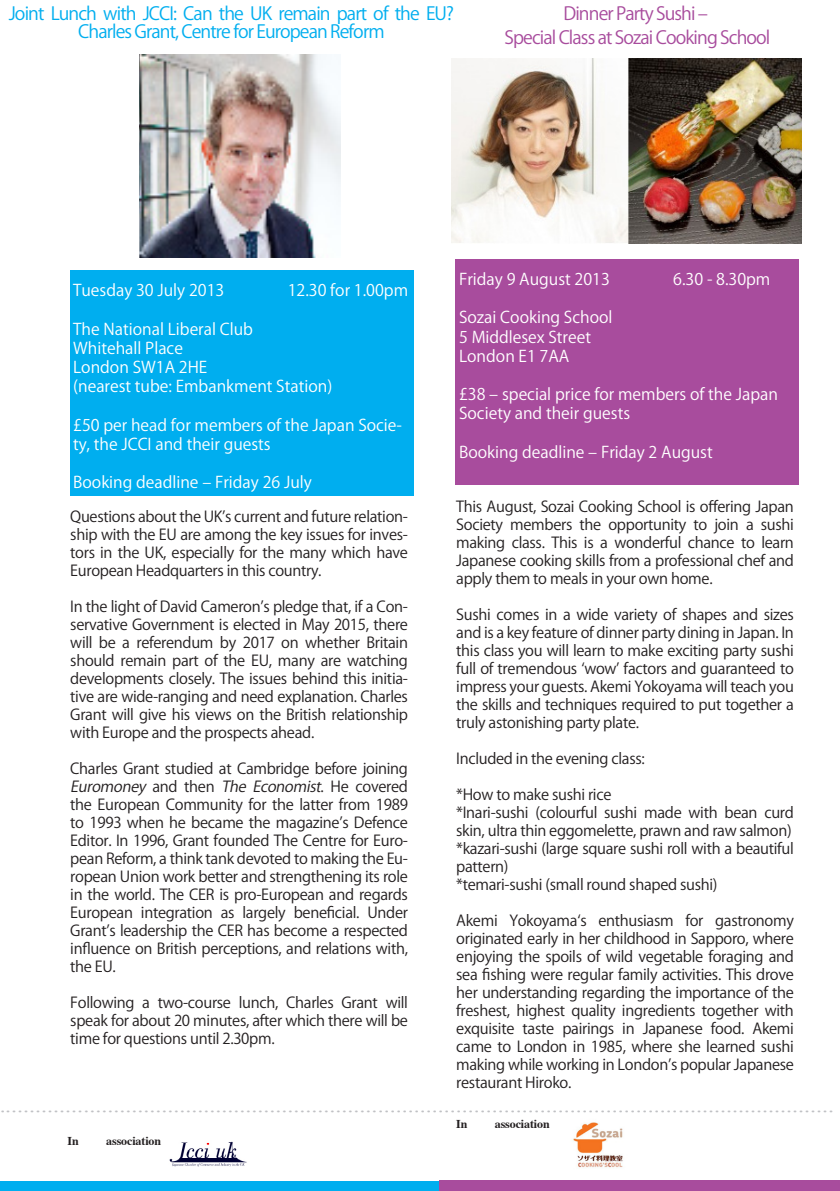
<style>
.page{position:relative;width:840px;height:1191px;background:#fff}
.page>*{position:absolute;margin:0;border:0;box-sizing:border-box;transform-origin:0 0}
.t1{font:24px "Times New Roman";color:#c0c1c4}
.t2{font:18px/18px "Koz Go Pr 6 N";letter-spacing:-.05em;color:#00aeef;text-align:center}
.t3{font:18px "Koz Go Pr 6 N";letter-spacing:-.05em;color:#a84c9d}
.t4{font:16px/19.2px "Koz Go Pr 6 N";color:#fff}
.t5{font:15px/18px "Koz Go Pr 6 N";letter-spacing:-.02em;color:#231f20;text-align:justify}
.t6{font:700 12px "Times";letter-spacing:-.01em;color:#231f20}
.s1{font-style:italic}
</style>
<div class="page">
<div style="left:1px;top:1181px;width:438px;height:10px;background:#00aeef"></div>
<div style="left:70px;top:270px;width:343px;height:226px;background:#00aeef"></div>
<img style="left:169px;top:1141px;width:78px;height:25px">
<img style="left:139px;top:54px;width:201px;height:203px">
<div style="left:439px;top:1180px;width:400px;height:11px;background:#a84c9d"></div>
<div style="left:455px;top:259px;width:343px;height:226px;background:#a84c9d"></div>
<img style="left:573px;top:1122px;width:50px;height:46px">
<img style="left:451px;top:58px;width:350px;height:186px">
<p class="t2" style="left:9px;top:5px;width:446px">Joint Lunch with JCCI: Can the UK remain part of the EU?<br>Charles Grant, Centre for European Reform</p>
<p class="t3" style="left:563px;top:3px;width:146px">Dinner Party Sushi –</p>
<p class="t3" style="left:504px;top:27px;width:267px">Special Class at Sozai Cooking School</p>
<p class="t4" style="left:73px;top:281px;width:152px">Tuesday 30 July 2013</p>
<p class="t4" style="left:287px;top:281px;width:122px">12.30 for 1.00pm</p>
<p class="t4" style="left:73px;top:320px;width:181px">The National Liberal Club</p>
<p class="t4" style="left:73px;top:339px;width:111px">Whitehall Place</p>
<p class="t4" style="left:73px;top:358px;width:136px">London SW1A 2HE</p>
<p class="t4" style="left:73px;top:377px;width:260px">(nearest tube: Embankment Station)</p>
<p class="t4" style="left:73px;top:416px;width:330px">£50 per head for members of the Japan Socie&shy;ty, the JCCI and their guests</p>
<p class="t4" style="left:73px;top:473px;width:240px">Booking deadline – Friday 26 July</p>
<p class="t5" style="left:70px;top:507px;width:339px">Questions about the UK’s current and future relation&shy;ship with the EU are among the key issues for inves&shy;tors in the UK, especially for the many which have European Headquarters in this country.</p>
<p class="t5" style="left:70px;top:597px;width:339px">In the light of David Cameron’s pledge that, if a Con&shy;servative Government is elected in May 2015, there will be a referendum by 2017 on whether Britain should remain part of the EU, many are watching developments closely. The issues behind this initia&shy;tive are wide-ranging and need explanation. Charles Grant will give his views on the British relationship with Europe and the prospects ahead.</p>
<p class="t5" style="left:70px;top:759px;width:339px">Charles Grant studied at Cambridge before joining <span class="s1">Euromoney</span> a n d t h e n <span class="s1">The Economist</span>. H e c o v e r e d the European Community for the latter from 1989 to 1993 when he became the magazine’s Defence Editor. In 1996, Grant founded The Centre for Euro&shy;pean Reform, a think tank devoted to making the Eu&shy;ropean Union work better and strengthening its role in the world. The CER is pro-European and regards European integration as largely beneficial. Under Grant’s leadership the CER has become a respected influence on British perceptions, and relations with, the EU.</p>
<p class="t5" style="left:70px;top:993px;width:339px">Following a two-course lunch, Charles Grant will speak for about 20 minutes, after which there will be time for questions until 2.30pm.</p>
<p class="t4" style="left:459px;top:270px;width:152px">Friday 9 August 2013</p>
<p class="t4" style="left:673px;top:270px;width:99px">6.30 - 8.30pm</p>
<p class="t4" style="left:459px;top:308px;width:155px">Sozai Cooking School</p>
<p class="t4" style="left:459px;top:327px;width:133px">5 Middlesex Street</p>
<p class="t4" style="left:459px;top:347px;width:112px">London E1 7AA</p>
<p class="t4" style="left:459px;top:385px;width:320px">£38 – special price for members of the Japan<br>Society and their guests</p>
<p class="t4" style="left:459px;top:443px;width:255px">Booking deadline – Friday 2 August</p>
<p class="t5" style="left:456px;top:497px;width:339px">This August, Sozai Cooking School is offering Japan Society members the opportunity to join a sushi making class. This is a wonderful chance to learn Japanese cooking skills from a professional chef and apply them to meals in your own home.</p>
<p class="t5" style="left:456px;top:605px;width:339px">Sushi comes in a wide variety of shapes and sizes and is a key feature of dinner party dining in Japan. In this class you will learn to make exciting party sushi full of tremendous ‘wow’ factors and guaranteed to impress your guests. Akemi Yokoyama will teach you the skills and techniques required to put together a truly astonishing party plate.</p>
<p class="t5" style="left:456px;top:749px;width:190px">Included in the evening class:</p>
<p class="t5" style="left:456px;top:785px;width:157px">*How to make sushi rice</p>
<p class="t5" style="left:456px;top:803px;width:339px">*Inari-sushi (colourful sushi made with bean curd skin, ultra thin eggomelette, prawn and raw salmon)</p>
<p class="t5" style="left:456px;top:839px;width:339px">*kazari-sushi (large square sushi roll with a beautiful pattern)</p>
<p class="t5" style="left:456px;top:875px;width:263px">*temari-sushi (small round shaped sushi)</p>
<p class="t5" style="left:456px;top:911px;width:339px">Akemi Yokoyama‘s enthusiasm for gastronomy originated early in her childhood in Sapporo, where enjoying the spoils of wild vegetable foraging and sea fishing were regular family activities. This drove her understanding regarding the importance of the freshest, highest quality ingredients together with exquisite taste pairings in Japanese food. Akemi came to London in 1985, where she learned sushi making while working in London’s popular Japanese restaurant Hiroko.</p>
<h1 class="t1" style="left:-1px;top:1088px;width:836px">...........................................................................................................................................</h1>
<p class="t6" style="left:68px;top:1129px;width:13px">In</p>
<p class="t6" style="left:106px;top:1129px;width:56px">association</p>
<p class="t6" style="left:456px;top:1112px;width:13px">In</p>
<p class="t6" style="left:494px;top:1112px;width:56px">association</p>
</div>
